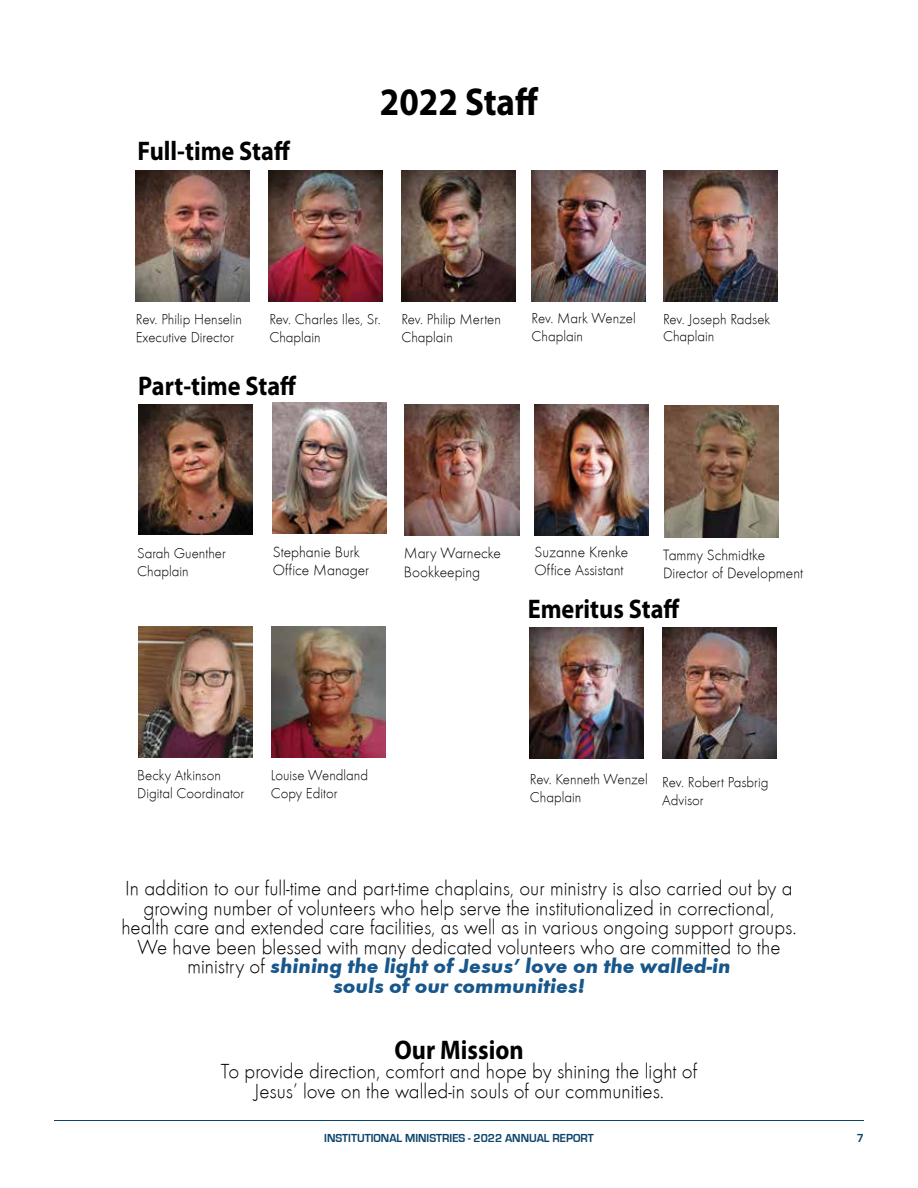
<style>
.page{position:relative;width:918px;height:1188px;background:#fff}
.page>*{position:absolute;margin:0;border:0;box-sizing:border-box;transform-origin:0 0}
.t1{font:700 39px "Myriad Pro";color:#000;scale:.9 1}
.t2{font:700 27px "Myriad Pro";color:#000;scale:.9 1}
.t3{font:21px/19.5px "Function LH Light";color:#000;text-align:center}
.t4{font:italic 21px/19.5px "Function LH Heavy";color:#18578b;text-align:center}
.t5{font:15.45px/18.5px "Function LH Light";color:#000}
.t6{font:14.85px/17.9px "Function LH Light";color:#000}
.t7{font:700 12px "Eurostile";color:#0b436a;scale:.95 1}
.s1{font-family:"Function LH Light";font-style:normal;color:#000}
</style>
<div class="page">
<hr style="left:54px;top:1120px;width:810px;height:1px;background:#0b436a">
<img style="left:268px;top:170px;width:114px;height:131px">
<img style="left:138px;top:404px;width:114px;height:131px">
<img style="left:138px;top:626px;width:114px;height:132px">
<img style="left:272px;top:626px;width:114px;height:132px">
<img style="left:405px;top:404px;width:114px;height:132px">
<img style="left:664px;top:406px;width:114px;height:131px">
<img style="left:530px;top:627px;width:114px;height:131px">
<img style="left:663px;top:170px;width:114px;height:131px">
<img style="left:401px;top:170px;width:114px;height:131px">
<img style="left:532px;top:170px;width:114px;height:131px">
<img style="left:136px;top:170px;width:114px;height:131px">
<img style="left:662px;top:627px;width:114px;height:131px">
<img style="left:273px;top:402px;width:114px;height:132px">
<img style="left:535px;top:404px;width:114px;height:132px">
<p class="t2" style="left:138px;top:133px;width:171px">Full-time Staff</p>
<h1 class="t1" style="left:380px;top:76px;width:178px">2022 Staff</h1>
<p class="t6" style="left:136px;top:311px;width:108px">Rev. Philip Henselin<br>Executive Director</p>
<p class="t6" style="left:269px;top:311px;width:113px">Rev. Charles Iles, Sr.<br>Chaplain</p>
<p class="t6" style="left:401px;top:311px;width:101px">Rev. Philip Merten<br>Chaplain</p>
<p class="t2" style="left:138px;top:368px;width:177px">Part-time Staff</p>
<p class="t6" style="left:532px;top:309px;width:106px">Rev. Mark Wenzel<br>Chaplain</p>
<p class="t6" style="left:663px;top:310px;width:109px">Rev. Joseph Radsek<br>Chaplain</p>
<p class="t6" style="left:137px;top:544px;width:90px">Sarah Guenther<br>Chaplain</p>
<p class="t5" style="left:273px;top:543px;width:98px">Stephanie Burk<br>Office Manager</p>
<p class="t5" style="left:535px;top:543px;width:95px">Suzanne Krenke<br>Office Assistant</p>
<p class="t5" style="left:404px;top:544px;width:99px">Mary Warnecke<br>Bookkeeping</p>
<p class="t5" style="left:663px;top:546px;width:142px">Tammy Schmidtke<br>Director of Development</p>
<p class="t2" style="left:528px;top:591px;width:170px">Emeritus Staff</p>
<p class="t6" style="left:137px;top:766px;width:109px">Becky Atkinson<br>Digital Coordinator</p>
<p class="t6" style="left:271px;top:766px;width:99px">Louise Wendland<br>Copy Editor</p>
<p class="t6" style="left:530px;top:771px;width:120px">Rev. Kenneth Wenzel<br>Chaplain</p>
<p class="t6" style="left:662px;top:774px;width:108px">Rev. Robert Pasbrig<br>Advisor</p>
<p class="t3" style="left:121px;top:879px;width:677px">In addition to our full-time and part-time chaplains, our ministry is also carried out by a growing number of volunteers who help serve the institutionalized in correctional, health care and extended care facilities, as well as in various ongoing support groups.<br>We have been blessed with many dedicated volunteers who are committed to the</p>
<p class="t4" style="left:187px;top:957px;width:545px"><span class="s1">ministry of</span> shining the light of Jesus’ love on the walled-in souls of our communities!</p>
<p class="t2" style="left:394px;top:1032px;width:145px">Our Mission</p>
<p class="t3" style="left:221px;top:1062px;width:478px">To provide direction, comfort and hope by shining the light of<br>Jesus’ love on the walled-in souls of our communities.</p>
<p class="t7" style="left:324px;top:1132px;width:285px">INSTITUTIONAL MINISTRIES - 2022 ANNUAL REPORT</p>
<p class="t7" style="left:857px;top:1131px;width:9px">7</p>
</div>
